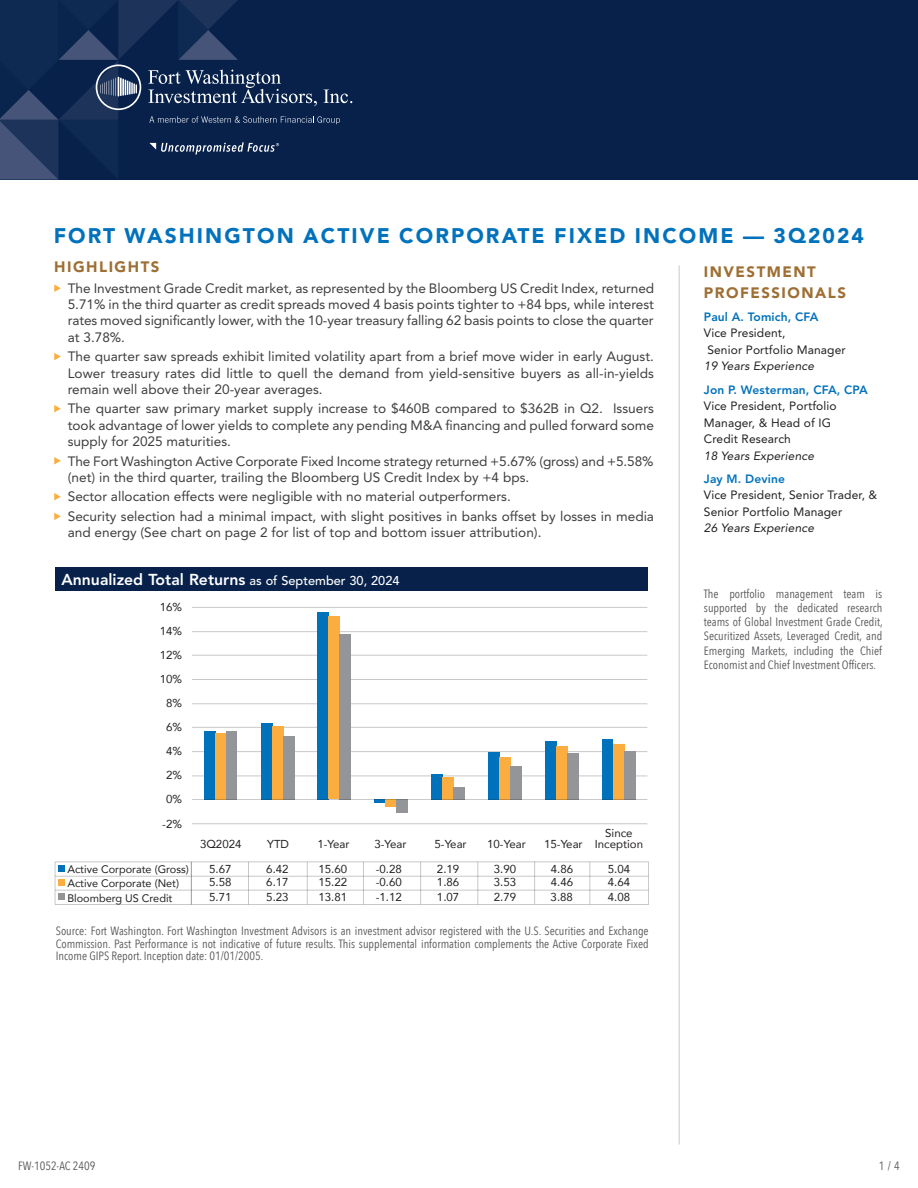
<style>
.page{position:relative;width:918px;height:1188px;background:#fff}
.page>*{position:absolute;margin:0;border:0;box-sizing:border-box;transform-origin:0 0}
.t1{font:900 21px "Avenir LT Std";letter-spacing:.1em;color:#0072bc}
.t2{font:800 15.75px "Avenir LT Std";color:#fff}
.t3{font:900 15px/21px "Avenir LT Std";letter-spacing:.1em;color:#9e6f34}
.t4{font:13.5px/16.2px "Avenir LT Std";color:#3e3e3f;text-align:justify}
.t5{font:12px/14.2px "Avenir Next Condensed";color:#57585a;text-align:justify}
.t6{font:12px/16.5px "Avenir LT Std";letter-spacing:.01em;color:#231f20}
.t7{font:italic 12px "Avenir LT Std";letter-spacing:.01em;color:#231f20}
.t8{font:800 12px "Avenir LT Std";letter-spacing:.01em;color:#0072bc}
.t9{font:11.55px/11.1px "Avenir";color:#231f20;text-align:center}
.t10{font:10.95px/13.8px "Avenir";color:#231f20}
.s1{font-weight:500;font-size:12.75px}
</style>
<div class="page">
<div style="left:0;top:0;width:918px;height:179px;background:#07214b"></div>
<svg style="left:0;top:0;width:352px;height:180px"></svg>
<hr style="left:679px;top:265px;width:1px;height:879px;background:#c7c8ca">
<svg style="left:54px;top:285px;width:7px;height:7px"></svg>
<svg style="left:54px;top:353px;width:7px;height:7px"></svg>
<svg style="left:54px;top:405px;width:7px;height:7px"></svg>
<svg style="left:54px;top:457px;width:7px;height:8px"></svg>
<svg style="left:54px;top:493px;width:7px;height:7px"></svg>
<svg style="left:54px;top:513px;width:7px;height:7px"></svg>
<hr style="left:55px;top:861px;width:594px;height:1px;background:#231f20">
<div style="left:58px;top:865px;width:7px;height:6px;background:#0072bc"></div>
<hr style="left:55px;top:876px;width:594px;height:1px;background:#231f20">
<div style="left:58px;top:879px;width:7px;height:7px;background:#fbae3f"></div>
<svg style="left:648px;top:862px;width:1px;height:42px"></svg>
<svg style="left:589px;top:862px;width:1px;height:42px"></svg>
<svg style="left:477px;top:862px;width:1px;height:42px"></svg>
<svg style="left:420px;top:862px;width:1px;height:42px"></svg>
<svg style="left:363px;top:862px;width:1px;height:42px"></svg>
<svg style="left:307px;top:862px;width:1px;height:42px"></svg>
<svg style="left:248px;top:862px;width:1px;height:42px"></svg>
<svg style="left:191px;top:862px;width:1px;height:42px"></svg>
<hr style="left:55px;top:904px;width:594px;height:1px;background:#231f20">
<svg style="left:55px;top:862px;width:1px;height:43px"></svg>
<hr style="left:55px;top:890px;width:594px;height:1px;background:#231f20">
<div style="left:58px;top:893px;width:7px;height:7px;background:#939598"></div>
<svg style="left:534px;top:861px;width:1px;height:43px"></svg>
<hr style="left:192px;top:607px;width:455px;height:1px;background:#231f20">
<hr style="left:192px;top:631px;width:455px;height:1px;background:#231f20">
<hr style="left:192px;top:655px;width:455px;height:1px;background:#231f20">
<hr style="left:192px;top:679px;width:455px;height:1px;background:#231f20">
<hr style="left:192px;top:703px;width:455px;height:1px;background:#231f20">
<hr style="left:192px;top:727px;width:455px;height:1px;background:#231f20">
<hr style="left:192px;top:751px;width:455px;height:1px;background:#231f20">
<hr style="left:192px;top:775px;width:455px;height:1px;background:#231f20">
<hr style="left:192px;top:823px;width:455px;height:1px;background:#231f20">
<div style="left:603px;top:739px;width:10px;height:60px;background:#0072bc"></div>
<div style="left:545px;top:741px;width:11px;height:58px;background:#0072bc"></div>
<div style="left:488px;top:752px;width:11px;height:47px;background:#0072bc"></div>
<div style="left:432px;top:774px;width:11px;height:25px;background:#0072bc"></div>
<hr style="left:375px;top:799px;width:11px;height:4px;background:#0072bc">
<div style="left:318px;top:612px;width:11px;height:187px;background:#0072bc"></div>
<div style="left:261px;top:723px;width:11px;height:76px;background:#0072bc"></div>
<div style="left:204px;top:731px;width:11px;height:68px;background:#0072bc"></div>
<div style="left:613px;top:744px;width:11px;height:55px;background:#fbae3f"></div>
<div style="left:556px;top:746px;width:11px;height:53px;background:#fbae3f"></div>
<div style="left:499px;top:757px;width:11px;height:42px;background:#fbae3f"></div>
<div style="left:443px;top:777px;width:11px;height:22px;background:#fbae3f"></div>
<div style="left:386px;top:799px;width:11px;height:8px;background:#fbae3f"></div>
<div style="left:329px;top:616px;width:11px;height:183px;background:#fbae3f"></div>
<div style="left:272px;top:726px;width:11px;height:73px;background:#fbae3f"></div>
<div style="left:215px;top:733px;width:11px;height:66px;background:#fbae3f"></div>
<div style="left:624px;top:751px;width:11px;height:48px;background:#939598"></div>
<div style="left:567px;top:753px;width:11px;height:46px;background:#939598"></div>
<div style="left:510px;top:766px;width:11px;height:33px;background:#939598"></div>
<div style="left:454px;top:787px;width:11px;height:12px;background:#939598"></div>
<div style="left:397px;top:799px;width:11px;height:14px;background:#939598"></div>
<div style="left:340px;top:634px;width:11px;height:165px;background:#939598"></div>
<div style="left:283px;top:736px;width:11px;height:63px;background:#939598"></div>
<div style="left:226px;top:731px;width:11px;height:68px;background:#939598"></div>
<hr style="left:192px;top:799px;width:455px;height:1px;background:#231f20">
<div style="left:55px;top:567px;width:593px;height:24px;background:#07214b"></div>
<h1 class="t1" style="left:54px;top:223px;width:812px">FORT WASHINGTON ACTIVE CORPORATE FIXED INCOME — 3Q2024</h1>
<p class="t3" style="left:54px;top:256px;width:107px">HIGHLIGHTS</p>
<p class="t4" style="left:68px;top:280px;width:588px">The Investment Grade Credit market, as represented by the Bloomberg US Credit Index, returned 5.71% in the third quarter as credit spreads moved 4 basis points tighter to +84 bps, while interest rates moved significantly lower, with the 10-year treasury falling 62 basis points to close the quarter at 3.78%.</p>
<p class="t4" style="left:68px;top:349px;width:588px">The quarter saw spreads exhibit limited volatility apart from a brief move wider in early August.<br>Lower treasury rates did little to quell the demand from yield-sensitive buyers as all-in-yields remain well above their 20-year averages.</p>
<p class="t4" style="left:68px;top:401px;width:588px">The quarter saw primary market supply increase to $460B compared to $362B in Q2. Issuers took advantage of lower yields to complete any pending M&amp;A financing and pulled forward some supply for 2025 maturities.</p>
<p class="t4" style="left:68px;top:453px;width:587px">The Fort Washington Active Corporate Fixed Income strategy returned +5.67% (gross) and +5.58% (net) in the third quarter, trailing the Bloomberg US Credit Index by +4 bps.</p>
<p class="t4" style="left:68px;top:487px;width:588px;line-height:19.6px">Sector allocation effects were negligible with no material outperformers.<br>Security selection had a minimal impact, with slight positives in banks offset by losses in media</p>
<p class="t4" style="left:68px;top:525px;width:475px">and energy (See chart on page 2 for list of top and bottom issuer attribution).</p>
<p class="t2" style="left:62px;top:570px;width:340px">Annualized Total Returns <span class="s1">as of September 30, 2024</span></p>
<p class="t9" style="left:160px;top:601px;width:24px">16%</p>
<p class="t9" style="left:160px;top:625px;width:24px">14%</p>
<p class="t9" style="left:160px;top:649px;width:24px">12%</p>
<p class="t9" style="left:160px;top:673px;width:24px">10%</p>
<p class="t9" style="left:166px;top:697px;width:17px">8%</p>
<p class="t9" style="left:166px;top:721px;width:17px">6%</p>
<p class="t9" style="left:166px;top:746px;width:17px">4%</p>
<p class="t9" style="left:166px;top:769px;width:17px">2%</p>
<p class="t9" style="left:166px;top:793px;width:17px">0%</p>
<p class="t9" style="left:162px;top:818px;width:21px">-2%</p>
<p class="t10" style="left:67px;top:862px;width:123px">Active Corporate (Gross)<br>Active Corporate (Net)</p>
<p class="t10" style="left:67px;top:891px;width:107px">Bloomberg US Credit</p>
<p class="t9" style="left:200px;top:838px;width:43px">3Q2024</p>
<p class="t9" style="left:267px;top:838px;width:23px">YTD</p>
<p class="t9" style="left:317px;top:838px;width:34px">1-Year</p>
<p class="t9" style="left:374px;top:838px;width:34px">3-Year</p>
<p class="t9" style="left:435px;top:838px;width:34px">5-Year</p>
<p class="t9" style="left:487px;top:838px;width:40px">10-Year</p>
<p class="t9" style="left:544px;top:838px;width:40px">15-Year</p>
<p class="t9" style="left:595px;top:827px;width:50px">Since<br>Inception</p>
<p class="t9" style="left:209px;top:863px;width:24px">5.67</p>
<p class="t9" style="left:266px;top:863px;width:24px">6.42</p>
<p class="t9" style="left:318px;top:863px;width:30px">15.60</p>
<p class="t9" style="left:376px;top:863px;width:28px">-0.28</p>
<p class="t9" style="left:437px;top:863px;width:24px">2.19</p>
<p class="t9" style="left:494px;top:863px;width:24px">3.90</p>
<p class="t9" style="left:551px;top:863px;width:24px">4.86</p>
<p class="t9" style="left:608px;top:863px;width:24px">5.04</p>
<p class="t9" style="left:209px;top:877px;width:24px">5.58</p>
<p class="t9" style="left:266px;top:877px;width:24px">6.17</p>
<p class="t9" style="left:318px;top:877px;width:30px">15.22</p>
<p class="t9" style="left:376px;top:877px;width:28px">-0.60</p>
<p class="t9" style="left:437px;top:877px;width:24px">1.86</p>
<p class="t9" style="left:494px;top:877px;width:24px">3.53</p>
<p class="t9" style="left:551px;top:877px;width:24px">4.46</p>
<p class="t9" style="left:608px;top:877px;width:24px">4.64</p>
<p class="t9" style="left:209px;top:892px;width:24px">5.71</p>
<p class="t9" style="left:266px;top:892px;width:24px">5.23</p>
<p class="t9" style="left:318px;top:892px;width:30px">13.81</p>
<p class="t9" style="left:376px;top:892px;width:28px">-1.12</p>
<p class="t9" style="left:437px;top:892px;width:24px">1.07</p>
<p class="t9" style="left:494px;top:892px;width:24px">2.79</p>
<p class="t9" style="left:551px;top:892px;width:24px">3.88</p>
<p class="t9" style="left:608px;top:892px;width:24px">4.08</p>
<p class="t5" style="left:56px;top:925px;width:594px;line-height:12.3px">Source: Fort Washington. Fort Washington Investment Advisors is an investment advisor registered with the U.S. Securities and Exchange Commission. Past Performance is not indicative of future results. This supplemental information complements the Active Corporate Fixed Income GIPS Report. Inception date: 01/01/2005.</p>
<p class="t3" style="left:704px;top:261px;width:144px">INVESTMENT<br>PROFESSIONALS</p>
<p class="t8" style="left:704px;top:310px;width:116px">Paul A. Tomich, CFA</p>
<p class="t6" style="left:704px;top:325px;width:143px">Vice President,<br>Senior Portfolio Manager</p>
<p class="t7" style="left:704px;top:359px;width:112px">19 Years Experience</p>
<p class="t8" style="left:704px;top:382px;width:165px">Jon P. Westerman, CFA, CPA</p>
<p class="t6" style="left:704px;top:398px;width:134px">Vice President, Portfolio<br>Manager, &amp; Head of IG<br>Credit Research</p>
<p class="t7" style="left:704px;top:449px;width:112px">18 Years Experience</p>
<p class="t8" style="left:704px;top:472px;width:82px">Jay M. Devine</p>
<p class="t6" style="left:704px;top:487px;width:175px">Vice President, Senior Trader, &amp;<br>Senior Portfolio Manager</p>
<p class="t7" style="left:704px;top:521px;width:112px">26 Years Experience</p>
<p class="t5" style="left:704px;top:586px;width:180px">The portfolio management team is supported by the dedicated research teams of Global Investment Grade Credit, Securitized Assets, Leveraged Credit, and Emerging Markets, including the Chief Economist and Chief Investment Officers.</p>
<p class="t5" style="left:18px;top:1158px;width:79px">FW-1052-AC 2409</p>
<p class="t5" style="left:879px;top:1158px;width:23px">1 / 4</p>
</div>
